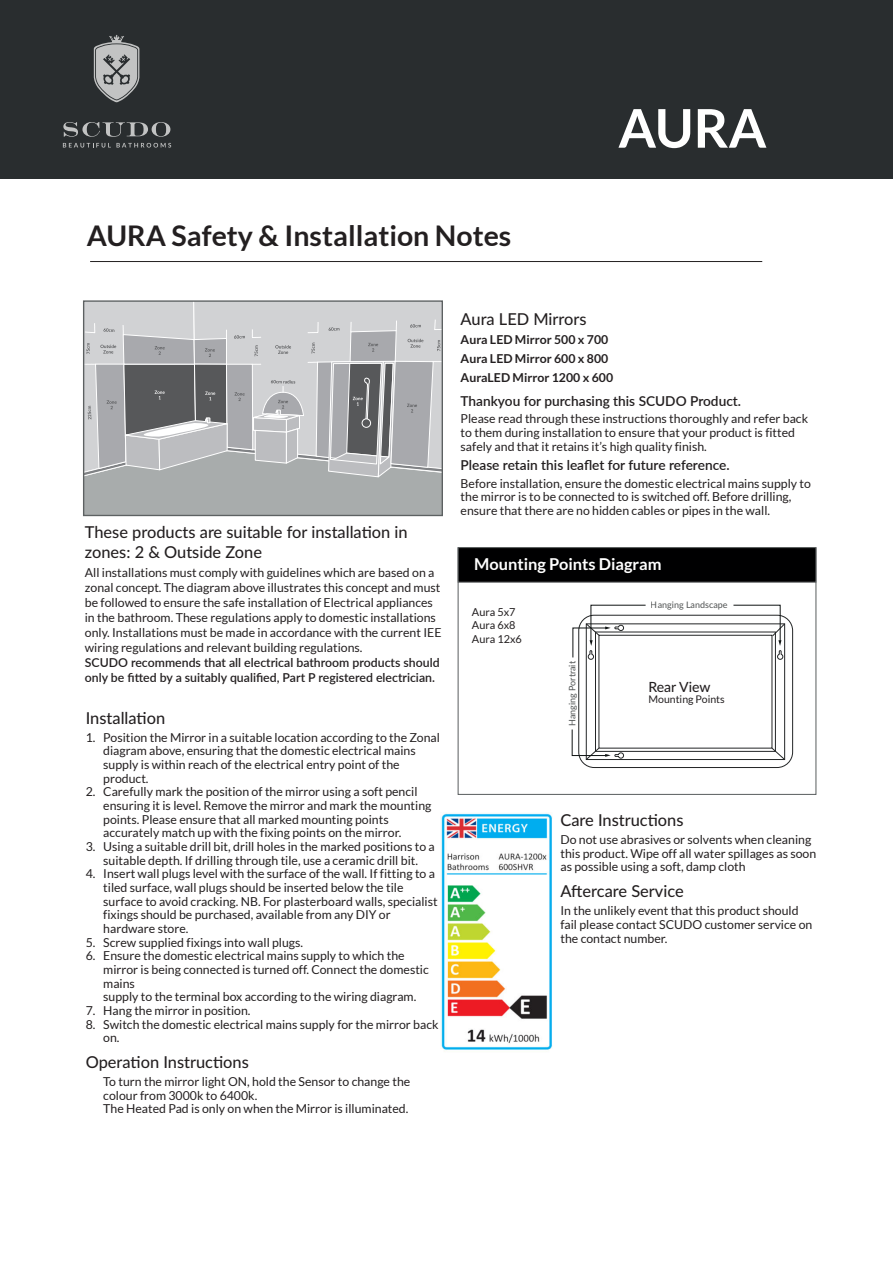
<style>
.page{position:relative;width:893px;height:1263px;background:#fff}
.page>*{position:absolute;margin:0;border:0;box-sizing:border-box;transform-origin:0 0}
.t1{font:700 53.4px "Lato";color:#fff}
.t2{font:700 28.5px "Lato";color:#231f20}
.t3{font:500 16.35px/19.2px "Lato";color:#231f20}
.t4{font:700 16.35px "Lato";color:#fff}
.t5{font:500 14.1px "Lato";color:#231f20}
.t6{font:600 13.65px "Lato";color:#231f20}
.t7{font:12.3px/13.6px "Lato";color:#231f20}
.t8{font:600 12.3px/15px "Lato";color:#231f20}
.t9{font:700 12.3px/19.2px "Lato";color:#231f20}
.t10{font:10.95px/13.6px "Lato";color:#231f20}
.t11{font:10.5px "Lato";color:#231f20}
.t12{font:500 9px "Lato";color:#0f1313}
</style>
<div class="page">
<div style="left:0;top:0;width:893px;height:178px;background:#292d2f"></div>
<svg style="left:85px;top:302px;width:356px;height:212px;background:#b0b1b3"></svg>
<div style="left:458px;top:547px;width:358px;height:35px;background:#000001;border:1px solid #5d6162"></div>
<div style="left:83px;top:300px;width:360px;height:216px;border:1px solid #5d6162"></div>
<hr style="left:90px;top:261px;width:672px;height:1px;background:#231f20">
<svg style="left:63px;top:143px;width:108px;height:5px"></svg>
<svg style="left:63px;top:122px;width:107px;height:15px"></svg>
<svg style="left:94px;top:35px;width:45px;height:67px"></svg>
<div style="left:578px;top:615px;width:215px;height:153px;border:1px solid #232526;border-radius:16px"></div>
<div style="left:586px;top:623px;width:199px;height:137px;border:1px solid #232526"></div>
<div style="left:595px;top:632px;width:181px;height:120px;border:1px solid #232526"></div>
<svg style="left:771px;top:747px;width:14px;height:13px"></svg>
<svg style="left:733px;top:605px;width:52px;height:55px"></svg>
<svg style="left:572px;top:729px;width:52px;height:31px"></svg>
<svg style="left:573px;top:605px;width:73px;height:55px"></svg>
<img style="left:441px;top:813px;width:111px;height:239px">
<h2 class="t2" style="left:87px;top:219px;width:426px">AURA Safety &amp; Installation Notes</h2>
<h1 class="t1" style="left:618px;top:98px;width:150px">AURA</h1>
<h3 class="t3" style="left:85px;top:522px;width:324px">These products are suitable for installation in zones: 2 &amp; Outside Zone</h3>
<p class="t7" style="left:85px;top:565px;width:358px;line-height:15px">All installations must comply with guidelines which are based on a zonal concept. The diagram above illustrates this concept and must be followed to ensure the safe installation of Electrical appliances in the bathroom. These regulations apply to domestic installations only. Installations must be made in accordance with the current IEE wiring regulations and relevant building regulations.</p>
<p class="t8" style="left:85px;top:654px;width:356px">SCUDO recommends that all electrical bathroom products should only be fitted by a suitably qualified, Part P registered electrician.</p>
<h3 class="t3" style="left:86px;top:707px;width:81px">Installation</h3>
<p class="t7" style="left:103px;top:730px;width:338px;text-indent:-18px">1. Position the Mirror in a suitable location according to the Zonal diagram above, ensuring that the domestic electrical mains supply is within reach of the electrical entry point of the product.</p>
<p class="t7" style="left:103px;top:785px;width:330px;text-indent:-18px">2. Carefully mark the position of the mirror using a soft pencil ensuring it is level. Remove the mirror and mark the mounting points. Please ensure that all marked mounting points accurately match up with the fixing points on the mirror.</p>
<p class="t7" style="left:86px;top:839px;width:351px;text-align:center">3. Using a suitable drill bit, drill holes in the marked positions to a suitable depth. If drilling through tile, use a ceramic drill bit.</p>
<p class="t7" style="left:103px;top:867px;width:336px;text-indent:-18px">4. Insert wall plugs level with the surface of the wall. If fitting to a tiled surface, wall plugs should be inserted below the tile surface to avoid cracking. NB. For plasterboard walls, specialist fixings should be purchased, available from any DIY or hardware store.</p>
<p class="t7" style="left:86px;top:935px;width:219px">5. Screw supplied fixings into wall plugs.</p>
<p class="t7" style="left:103px;top:949px;width:327px;text-indent:-18px">6. Ensure the domestic electrical mains supply to which the mirror is being connected is turned off. Connect the domestic mains<br>supply to the terminal box according to the wiring diagram.</p>
<p class="t7" style="left:86px;top:1003px;width:166px">7. Hang the mirror in position.</p>
<p class="t7" style="left:103px;top:1017px;width:337px;text-indent:-18px">8. Switch the domestic electrical mains supply for the mirror back on.</p>
<h3 class="t3" style="left:86px;top:1052px;width:165px">Operation Instructions</h3>
<p class="t7" style="left:103px;top:1075px;width:309px">To turn the mirror light ON, hold the Sensor to change the colour from 3000k to 6400k.<br>The Heated Pad is only on when the Mirror is illuminated.</p>
<h3 class="t3" style="left:461px;top:309px;width:128px">Aura LED Mirrors</h3>
<p class="t9" style="left:461px;top:330px;width:154px">Aura LED Mirror 500 x 700<br>Aura LED Mirror 600 x 800<br>AuraLED Mirror 1200 x 600</p>
<p class="t6" style="left:461px;top:391px;width:282px">Thankyou for purchasing this SCUDO Product.</p>
<p class="t7" style="left:461px;top:412px;width:349px">Please read through these instructions thoroughly and refer back to them during installation to ensure that your product is fitted safely and that it retains it’s high quality finish.</p>
<p class="t6" style="left:461px;top:455px;width:271px">Please retain this leaflet for future reference.</p>
<p class="t7" style="left:461px;top:476px;width:352px">Before installation, ensure the domestic electrical mains supply to the mirror is to be connected to is switched off. Before drilling, ensure that there are no hidden cables or pipes in the wall.</p>
<h3 class="t4" style="left:474px;top:554px;width:189px">Mounting Points Diagram</h3>
<p class="t10" style="left:472px;top:605px;width:51px">Aura 5x7<br>Aura 6x8<br>Aura 12x6</p>
<p class="t12" style="left:566px;top:726px;width:66px;rotate:-90deg">Hanging Portrait</p>
<p class="t12" style="left:651px;top:598px;width:78px">Hanging Landscape</p>
<p class="t5" style="left:648px;top:676px;width:64px">Rear View</p>
<p class="t11" style="left:648px;top:693px;width:78px">Mounting Points</p>
<h3 class="t3" style="left:560px;top:810px;width:125px">Care Instructions</h3>
<p class="t7" style="left:560px;top:833px;width:257px">Do not use abrasives or solvents when cleaning this product. Wipe off all water spillages as soon as possible using a soft, damp cloth</p>
<h3 class="t3" style="left:560px;top:881px;width:125px">Aftercare Service</h3>
<p class="t7" style="left:560px;top:904px;width:253px">In the unlikely event that this product should fail please contact SCUDO customer service on the contact number.</p>
</div>
